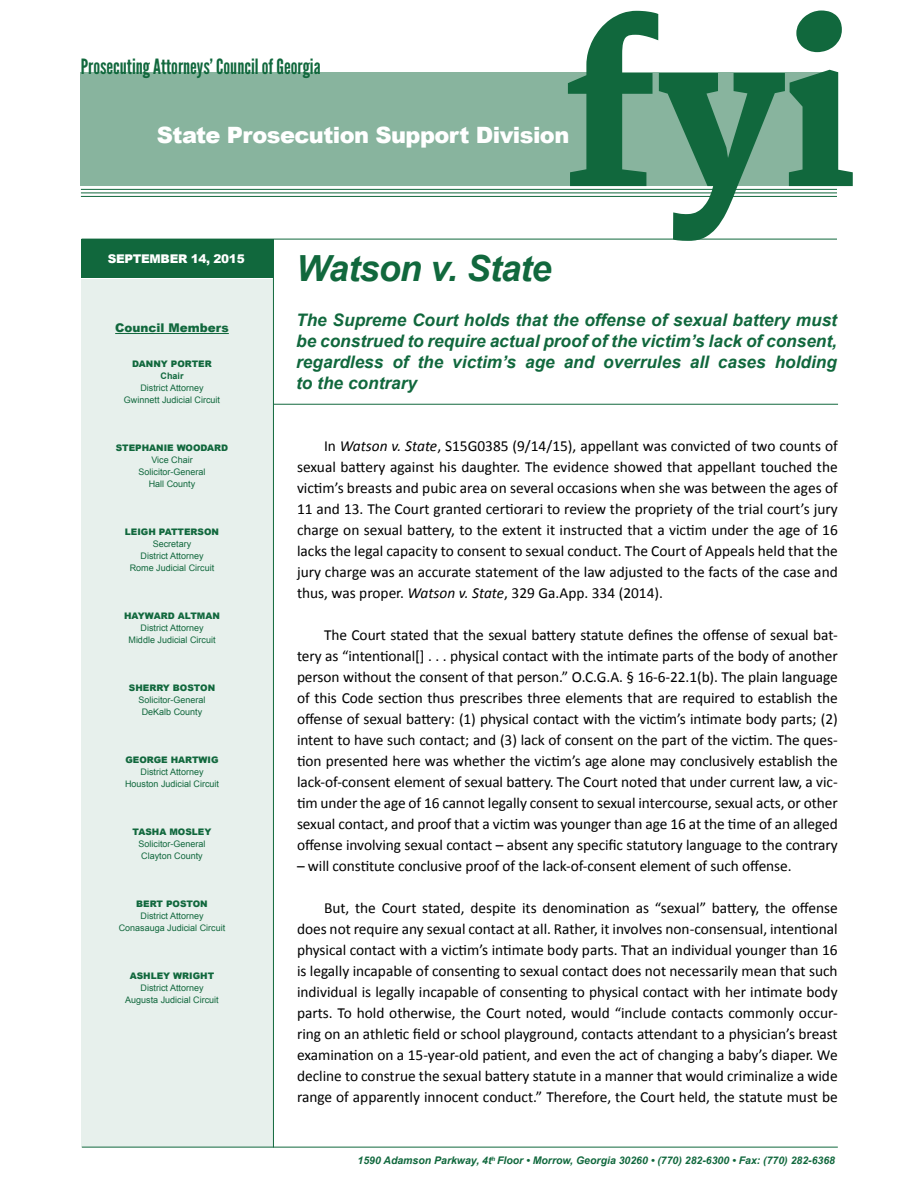
<style>
.page{position:relative;width:918px;height:1188px;background:#fff}
.page>*{position:absolute;margin:0;border:0;box-sizing:border-box;transform-origin:0 0}
.t1{font:800 207px "Merriweather";color:#11683d}
.t2{font:italic 700 36px "Arial";letter-spacing:-.02em;color:#11683d}
.t3{font:900 22.5px "Arial";letter-spacing:-.025em;color:#fff}
.t4{font:21px "League Gothic";color:#11683d}
.t5{font:italic 700 17.25px/21px "Arial";color:#11683d;text-align:justify}
.t6{font:15.3px/21px "Calibri";letter-spacing:-.005em;color:#000;text-align:justify}
.t7{font:900 12px "Arial";letter-spacing:-.025em;color:#fff}
.t8{font:900 12px "Arial";color:#11683d}
.t9{font:italic 700 10.5px "Arial";color:#11683d}
.t10{font:9px/12px "Arial";color:#11683d;text-align:center}
.t11{font:900 9px "Arial";color:#11683d}
.t12{font:700 9px "Arial";color:#11683d}
.s1{font-style:italic}
</style>
<div class="page">
<hr style="left:86px;top:404px;width:752px;height:1px;background:#11683d">
<hr style="left:81px;top:196px;width:756px;height:1px;background:#11683d">
<div style="left:81px;top:73px;width:757px;height:113px;background:#88b49e"></div>
<div style="left:82px;top:279px;width:192px;height:868px;background:#e7f0ec"></div>
<hr style="left:82px;top:239px;width:755px;height:1px;background:#11683d">
<hr style="left:273px;top:250px;width:1px;height:898px;background:#11683d">
<hr style="left:82px;top:1147px;width:756px;height:1px;background:#11683d">
<hr style="left:115px;top:333px;width:114px;height:1px;background:#11683d">
<div style="left:82px;top:239px;width:192px;height:39px;background:#11683d"></div>
<hr style="left:81px;top:193px;width:756px;height:1px;background:#11683d">
<hr style="left:81px;top:189px;width:756px;height:1px;background:#11683d">
<h1 class="t1" style="left:563px;top:-8px;width:295px">fyi</h1>
<h3 class="t4" style="left:81px;top:54px;width:241px">Prosecuting Attorneys’ Council of Georgia</h3>
<h3 class="t3" style="left:157px;top:119px;width:414px">State Prosecution Support Division</h3>
<p class="t7" style="left:108px;top:250px;width:138px">SEPTEMBER 14, 2015</p>
<h2 class="t2" style="left:296px;top:244px;width:257px">Watson v. State</h2>
<p class="t5" style="left:296px;top:309px;width:542px">The Supreme Court holds that the offense of sexual battery must be construed to require actual proof of the victim’s lack of consent, regardless of the victim’s age and overrules all cases holding to the contrary</p>
<p class="t8" style="left:115px;top:319px;width:115px">Council Members</p>
<p class="t11" style="left:132px;top:357px;width:81px">DANNY PORTER</p>
<p class="t12" style="left:161px;top:370px;width:25px">Chair</p>
<p class="t10" style="left:124px;top:382px;width:98px">District Attorney<br>Gwinnett Judicial Circuit</p>
<p class="t11" style="left:116px;top:441px;width:114px">STEPHANIE WOODARD</p>
<p class="t10" style="left:139px;top:454px;width:69px">Vice Chair<br>Solicitor-General<br>Hall County</p>
<p class="t11" style="left:125px;top:525px;width:96px">LEIGH PATTERSON</p>
<p class="t10" style="left:130px;top:538px;width:86px">Secretary<br>District Attorney<br>Rome Judicial Circuit</p>
<p class="t11" style="left:124px;top:609px;width:97px">HAYWARD ALTMAN</p>
<p class="t10" style="left:129px;top:622px;width:89px">District Attorney<br>Middle Judicial Circuit</p>
<p class="t11" style="left:129px;top:681px;width:88px">SHERRY BOSTON</p>
<p class="t10" style="left:139px;top:694px;width:69px">Solicitor-General<br>DeKalb County</p>
<p class="t11" style="left:125px;top:753px;width:95px">GEORGE HARTWIG</p>
<p class="t10" style="left:125px;top:766px;width:96px">District Attorney<br>Houston Judicial Circuit</p>
<p class="t11" style="left:133px;top:825px;width:80px">TASHA MOSLEY</p>
<p class="t10" style="left:139px;top:838px;width:69px">Solicitor-General<br>Clayton County</p>
<p class="t11" style="left:136px;top:897px;width:73px">BERT POSTON</p>
<p class="t10" style="left:119px;top:910px;width:108px">District Attorney<br>Conasauga Judicial Circuit</p>
<p class="t11" style="left:130px;top:969px;width:86px">ASHLEY WRIGHT</p>
<p class="t10" style="left:125px;top:982px;width:95px">District Attorney<br>Augusta Judicial Circuit</p>
<p class="t6" style="left:297px;top:436px;width:542px;text-indent:27px">In <span class="s1">Watson v. State</span>, S15G0385 (9/14/15), appellant was convicted of two counts of sexual battery against his daughter. The evidence showed that appellant touched the victim’s breasts and pubic area on several occasions when she was between the ages of 11 and 13. The Court granted certiorari to review the propriety of the trial court’s jury charge on sexual battery, to the extent it instructed that a victim under the age of 16 lacks the legal capacity to consent to sexual conduct. The Court of Appeals held that the jury charge was an accurate statement of the law adjusted to the facts of the case and thus, was proper. <span class="s1">Watson v. State</span>, 329 Ga.App. 334 (2014).</p>
<p class="t6" style="left:297px;top:625px;width:542px;text-indent:27px">The Court stated that the sexual battery statute defines the offense of sexual bat&shy;tery as “intentional[] . . . physical contact with the intimate parts of the body of another person without the consent of that person.” O.C.G.A. § 16-6-22.1(b). The plain language of this Code section thus prescribes three elements that are required to establish the offense of sexual battery: (1) physical contact with the victim’s intimate body parts; (2) intent to have such contact; and (3) lack of consent on the part of the victim. The ques&shy;tion presented here was whether the victim’s age alone may conclusively establish the lack-of-consent element of sexual battery. The Court noted that under current law, a vic&shy;tim under the age of 16 cannot legally consent to sexual intercourse, sexual acts, or other sexual contact, and proof that a victim was younger than age 16 at the time of an alleged offense involving sexual contact – absent any specific statutory language to the contrary</p>
<p class="t6" style="left:297px;top:856px;width:496px">– will constitute conclusive proof of the lack-of-consent element of such offense.</p>
<p class="t6" style="left:297px;top:898px;width:542px;text-indent:27px">But, the Court stated, despite its denomination as “sexual” battery, the offense does not require any sexual contact at all. Rather, it involves non-consensual, intentional physical contact with a victim’s intimate body parts. That an individual younger than 16 is legally incapable of consenting to sexual contact does not necessarily mean that such individual is legally incapable of consenting to physical contact with her intimate body parts. To hold otherwise, the Court noted, would “include contacts commonly occur&shy;ring on an athletic field or school playground, contacts attendant to a physician’s breast examination on a 15-year-old patient, and even the act of changing a baby’s diaper. We decline to construe the sexual battery statute in a manner that would criminalize a wide range of apparently innocent conduct.” Therefore, the Court held, the statute must be</p>
<p class="t9" style="left:358px;top:1153px;width:479px">1590 Adamson Parkway, 4t<sup>h</sup> Floor • Morrow, Georgia 30260 • (770) 282-6300 • Fax: (770) 282-6368</p>
</div>
